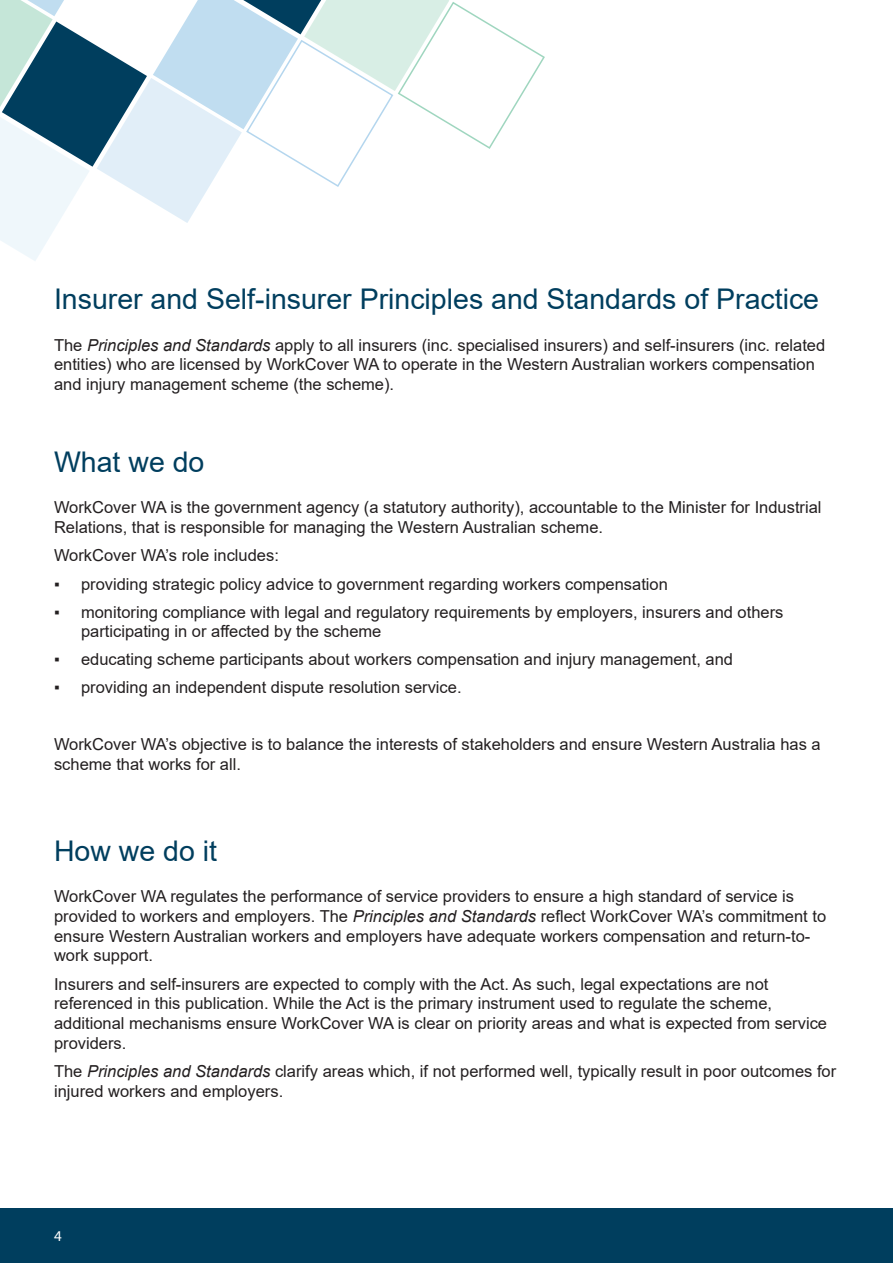
<style>
.page{position:relative;width:893px;height:1263px;background:#fff}
.page>*{position:absolute;margin:0;border:0;box-sizing:border-box;transform-origin:0 0}
.Paragraph_Style_1{font:28.5px "Arial";color:#003e5e}
.Heading_2020{font:28.5px "Arial";color:#003e5e}
.P_S_Body_copy{font:16.5px/19.8px "Arial";color:#231f20}
.Heading_2020-2{font:16.5px "Arial";color:#231f20}
.t1{font:15px "Myriad Pro";color:#fff}
.s1{font-style:italic}
</style>
<div class="page">
<div style="left:0;top:1209px;width:893px;height:54px;background:#003e5e"></div>
<svg style="left:0;top:0;width:545px;height:261px"></svg>
<p class="Paragraph_Style_1" style="left:54px;top:280px;width:767px">Insurer and Self-insurer Principles and Standards of Practice</p>
<p class="P_S_Body_copy" style="left:54px;top:335px;width:773px">The <span class="s1">Principles and Standards</span> apply to all insurers (inc. specialised insurers) and self-insurers (inc. related entities) who are licensed by WorkCover WA to operate in the Western Australian workers compensation and injury management scheme (the scheme).</p>
<p class="Heading_2020" style="left:54px;top:442px;width:152px">What we do</p>
<p class="P_S_Body_copy" style="left:54px;top:497px;width:769px">WorkCover WA is the government agency (a statutory authority), accountable to the Minister for Industrial<br>Relations, that is responsible for managing the Western Australian scheme.</p>
<p class="Heading_2020-2" style="left:54px;top:544px;width:226px">WorkCover WA’s role includes:</p>
<p class="P_S_Body_copy" style="left:54px;top:574px;width:615px">▪ providing strategic policy advice to government regarding workers compensation</p>
<p class="P_S_Body_copy" style="left:81px;top:602px;width:704px;text-indent:-27px">▪ monitoring compliance with legal and regulatory requirements by employers, insurers and others participating in or affected by the scheme</p>
<p class="P_S_Body_copy" style="left:54px;top:649px;width:681px">▪ educating scheme participants about workers compensation and injury management, and</p>
<p class="P_S_Body_copy" style="left:54px;top:677px;width:409px">▪ providing an independent dispute resolution service.</p>
<p class="P_S_Body_copy" style="left:54px;top:734px;width:768px">WorkCover WA’s objective is to balance the interests of stakeholders and ensure Western Australia has a scheme that works for all.</p>
<p class="Heading_2020" style="left:54px;top:831px;width:165px">How we do it</p>
<p class="P_S_Body_copy" style="left:54px;top:886px;width:774px">WorkCover WA regulates the performance of service providers to ensure a high standard of service is provided to workers and employers. The <span class="s1">Principles and Standards</span> reflect WorkCover WA’s commitment to ensure Western Australian workers and employers have adequate workers compensation and return-to&shy;work support.</p>
<p class="P_S_Body_copy" style="left:54px;top:974px;width:775px">Insurers and self-insurers are expected to comply with the Act. As such, legal expectations are not referenced in this publication. While the Act is the primary instrument used to regulate the scheme, additional mechanisms ensure WorkCover WA is clear on priority areas and what is expected from service providers.</p>
<p class="P_S_Body_copy" style="left:54px;top:1061px;width:784px">The <span class="s1">Principles and Standards</span> clarify areas which, if not performed well, typically result in poor outcomes for injured workers and employers.</p>
<p class="t1" style="left:54px;top:1227px;width:9px">4</p>
</div>
